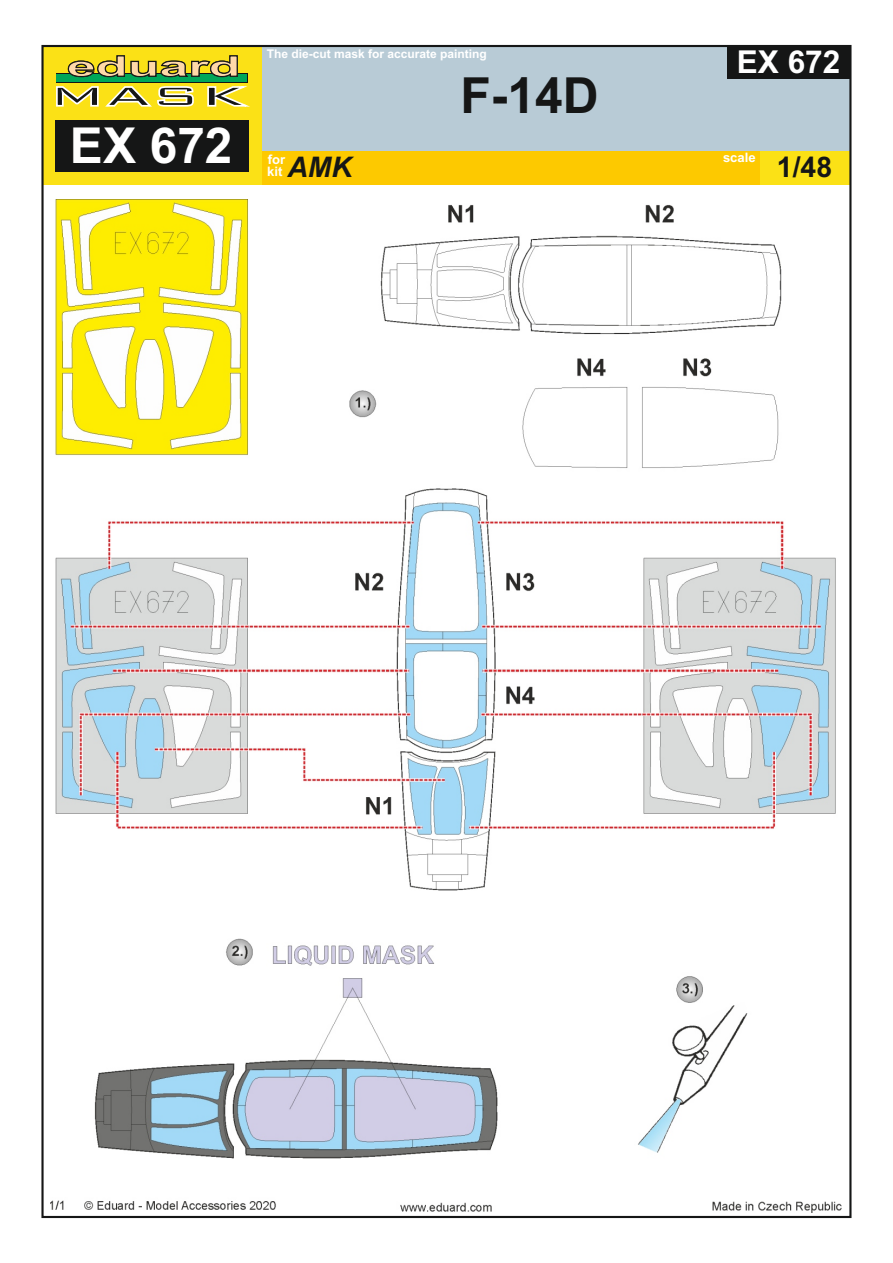
<style>
.page{position:relative;width:893px;height:1263px;background:#fff}
.page>*{position:absolute;margin:0;border:0;box-sizing:border-box;transform-origin:0 0}
.t1{font:700 49.8px "Arial";color:#151616}
.t2{font:700 49.5px "Arial";color:#fff}
.t3{font:700 31.5px "Arial";color:#fff}
.t4{font:700 28.35px "Arial";color:#151616}
.t5{font:italic 700 28.35px "Arial";color:#151616}
.t6{font:700 13.05px/12.3px "Arial";color:#fff}
.t7{font:700 12px "Arial";color:#fff}
</style>
<div class="page">
<img style="left:51px;top:199px;width:791px;height:1014px">
<div style="left:262px;top:46px;width:588px;height:105px;background:#b8cbd6"></div>
<div style="left:43px;top:46px;width:219px;height:139px;background:#fbe116"></div>
<div style="left:262px;top:151px;width:497px;height:34px;background:#fdc900"></div>
<div style="left:759px;top:151px;width:91px;height:34px;background:#fbe116"></div>
<div style="left:55px;top:120px;width:193px;height:51px;background:#151616"></div>
<svg style="left:56px;top:86px;width:194px;height:21px"></svg>
<svg style="left:56px;top:73px;width:192px;height:9px"></svg>
<div style="left:57px;top:74px;width:190px;height:7px;background:#00a759"></div>
<svg style="left:68px;top:55px;width:170px;height:22px"></svg>
<div style="left:727px;top:46px;width:123px;height:33px;background:#151616"></div>
<h2 class="t2" style="left:70px;top:127px;width:164px">EX 672</h2>
<p class="t7" style="left:267px;top:49px;width:222px">The die-cut mask for accurate painting</p>
<h1 class="t1" style="left:460px;top:77px;width:140px">F-14D</h1>
<h3 class="t3" style="left:737px;top:50px;width:105px">EX 672</h3>
<p class="t6" style="left:723px;top:153px;width:34px">scale</p>
<p class="t6" style="left:267px;top:154px;width:19px">for kit</p>
<h3 class="t4" style="left:777px;top:157px;width:57px">1/48</h3>
<h3 class="t5" style="left:287px;top:157px;width:66px">AMK</h3>
</div>
